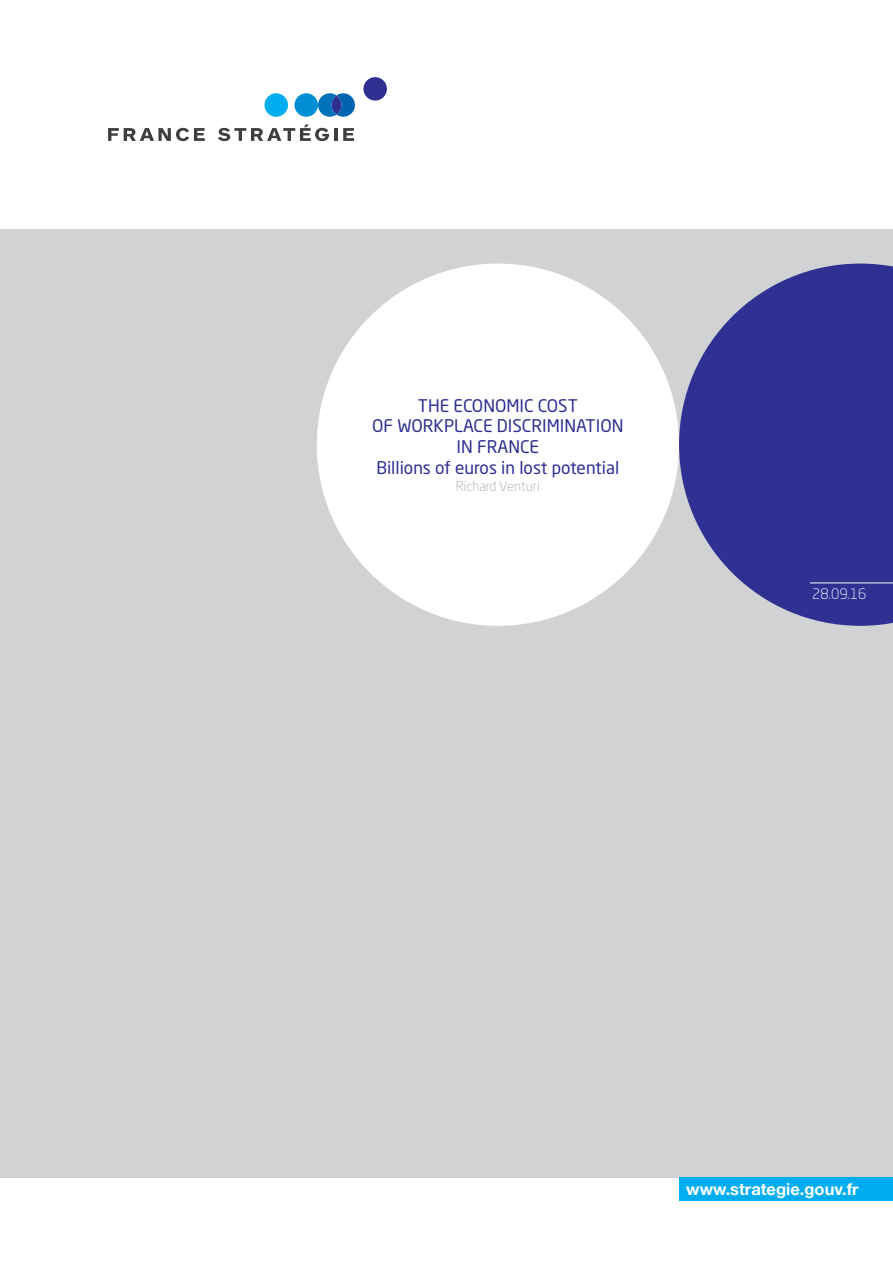
<style>
.page{position:relative;width:893px;height:1263px;background:#fff}
.page>*{position:absolute;margin:0;border:0;box-sizing:border-box;transform-origin:0 0}
.t1{font:17.25px/20.7px "Neo Sans Pro";color:#2e3092;text-align:center}
.t2{font:700 16.5px "Helvetica Neue LT Com";color:#fff}
.t3{font:300 14.25px "Neo Sans Pro";color:#fff}
.t4{font:300 13.5px "Neo Sans Pro";color:#a8a9ad}
</style>
<div class="page">
<svg style="left:318px;top:93px;width:37px;height:24px"></svg>
<div style="left:294px;top:93px;width:24px;height:24px;background:#008fd5;border-radius:50%"></div>
<div style="left:264px;top:93px;width:24px;height:24px;background:#00aeef;border-radius:50%"></div>
<div style="left:363px;top:77px;width:24px;height:24px;background:#2e3092;border-radius:50%"></div>
<svg style="left:108px;top:128px;width:97px;height:13px"></svg>
<svg style="left:218px;top:124px;width:119px;height:17px"></svg>
<svg style="left:343px;top:128px;width:11px;height:13px"></svg>
<div style="left:0;top:230px;width:893px;height:948px;background:#d1d2d4"></div>
<div style="left:317px;top:264px;width:362px;height:362px;background:#fff;border-radius:50%"></div>
<svg style="left:679px;top:264px;width:214px;height:362px;fill:#2e3092"></svg>
<hr style="left:810px;top:582px;width:83px;height:1px;background:#fff">
<div style="left:679px;top:1178px;width:214px;height:23px;background:#00aeef"></div>
<p class="t1" style="left:372px;top:396px;width:253px">THE ECONOMIC COST<br>OF WORKPLACE DISCRIMINATION<br>IN FRANCE<br>BILLIONS OF EUROS IN LOST POTENTIAL</p>
<p class="t4" style="left:456px;top:481px;width:86px">Richard Venturi</p>
<p class="t3" style="left:812px;top:589px;width:56px">28.09.16</p>
<p class="t2" style="left:686px;top:1179px;width:174px">www.strategie.gouv.fr</p>
</div>
